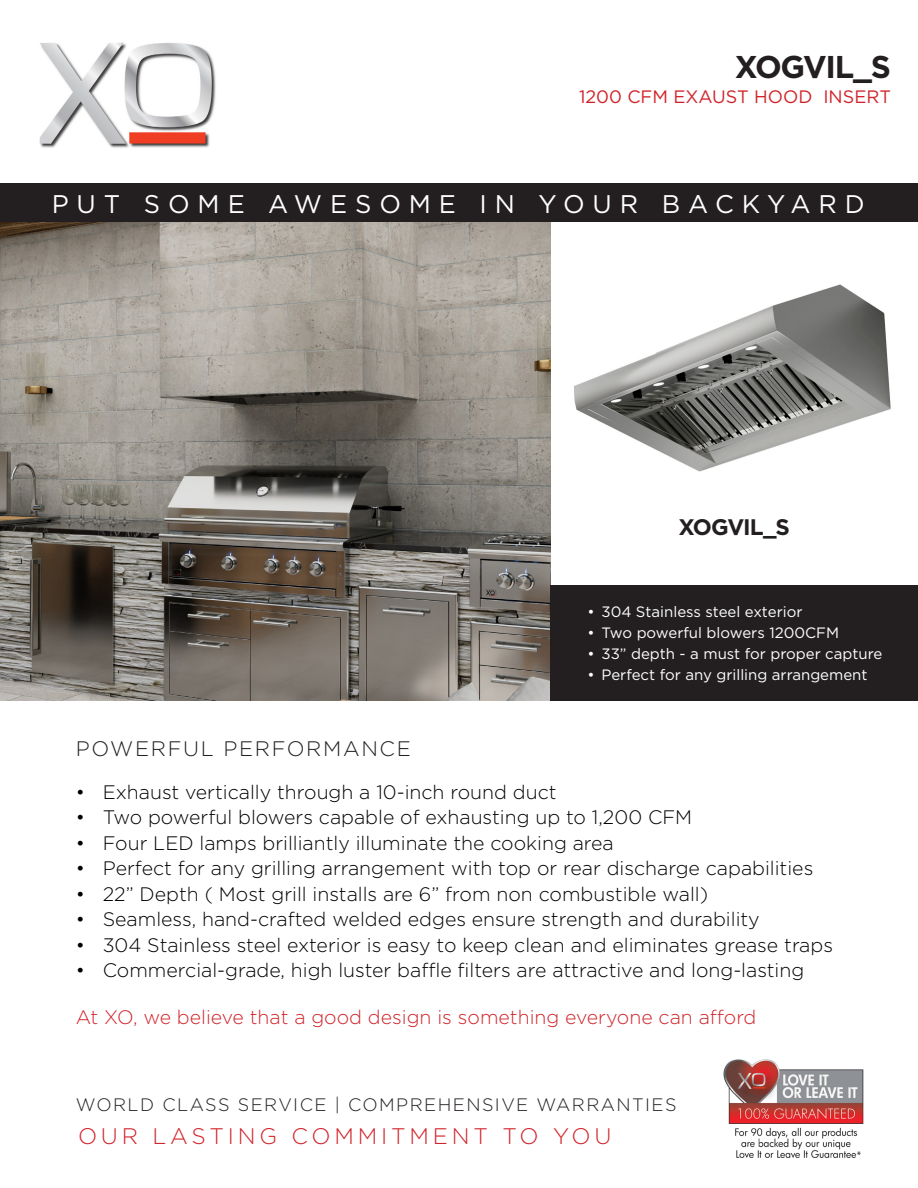
<style>
.page{position:relative;width:918px;height:1188px;background:#fff}
.page>*{position:absolute;margin:0;border:0;box-sizing:border-box;transform-origin:0 0}
.t1{font:700 31.5px "Gotham";letter-spacing:-.04em;color:#231f20}
.t2{font:25.5px "Gotham";letter-spacing:.31em;color:#fff}
.t3{font:300 22.5px "Gotham";letter-spacing:.17em;color:#d1232a}
.t4{font:700 22.5px "Gotham";letter-spacing:-.04em;color:#231f20}
.t5{font:300 21px "Gotham";letter-spacing:.08em;color:#231f20}
.t6{font:300 19.5px "Gotham";color:#000}
.t7{font:300 19.5px "Gotham";color:#d1232a}
.t8{font:300 18px "Gotham";letter-spacing:.08em;color:#231f20}
.t9{font:18px "Gotham";color:#d1232a}
.t10{font:15px "Gotham";color:#fff}
</style>
<div class="page">
<img style="left:39px;top:42px;width:177px;height:106px">
<img style="left:574px;top:284px;width:317px;height:188px">
<img style="left:0;top:222px;width:550px;height:478px">
<div style="left:550px;top:585px;width:368px;height:115px;background:#231f20"></div>
<img style="left:723px;top:1059px;width:141px;height:99px">
<div style="left:0;top:183px;width:918px;height:39px;background:#231f20"></div>
<p class="t1" style="left:735px;top:46px;width:158px">XOGVIL_S</p>
<p class="t9" style="left:579px;top:85px;width:313px">1200 CFM EXAUST HOOD INSERT</p>
<p class="t2" style="left:52px;top:187px;width:170px">PUT SOM</p>
<p class="t2" style="left:268px;top:187px;width:598px">AWESOME IN YOUR BACKYARD</p>
<p class="t2" style="left:94px;top:187px;width:730px">HOW BEAUTIFUL KITCHENS BREATHE</p>
<p class="t4" style="left:678px;top:512px;width:113px">XOGVIL_S</p>
<p class="t5" style="left:76px;top:736px;width:337px">POWERFUL PERFORMANCE</p>
<p class="t10" style="left:587px;top:602px;width:217px">• 304 Stainless steel exterior</p>
<p class="t10" style="left:587px;top:623px;width:253px">• Two powerful blowers 1200CFM</p>
<p class="t10" style="left:587px;top:644px;width:297px">• 33” depth - a must for proper capture</p>
<p class="t10" style="left:587px;top:665px;width:282px">• Perfect for any grilling arrangement</p>
<p class="t6" style="left:76px;top:780px;width:482px">• Exhaust vertically through a 10-inch round duct</p>
<p class="t6" style="left:76px;top:805px;width:618px">• Two powerful blowers capable of exhausting up to 1,200 CFM</p>
<p class="t6" style="left:76px;top:831px;width:540px">• Four LED lamps brilliantly illuminate the cooking area</p>
<p class="t6" style="left:76px;top:856px;width:739px">• Perfect for any grilling arrangement with top or rear discharge capabilities</p>
<p class="t6" style="left:76px;top:882px;width:634px">• 22” Depth ( Most grill installs are 6” from non combustible wall)</p>
<p class="t6" style="left:76px;top:907px;width:686px">• Seamless, hand-crafted welded edges ensure strength and durability</p>
<p class="t6" style="left:76px;top:933px;width:759px">• 304 Stainless steel exterior is easy to keep clean and eliminates grease traps</p>
<p class="t6" style="left:76px;top:958px;width:730px">• Commercial-grade, high luster baffle filters are attractive and long-lasting</p>
<p class="t7" style="left:76px;top:1005px;width:682px">At XO, we believe that a good design is something everyone can afford</p>
<p class="t8" style="left:76px;top:1093px;width:602px">WORLD CLASS SERVICE | COMPREHENSIVE WARRANTIES</p>
<p class="t3" style="left:78px;top:1122px;width:535px">OUR LASTING COMMITMENT TO YOU</p>
</div>
